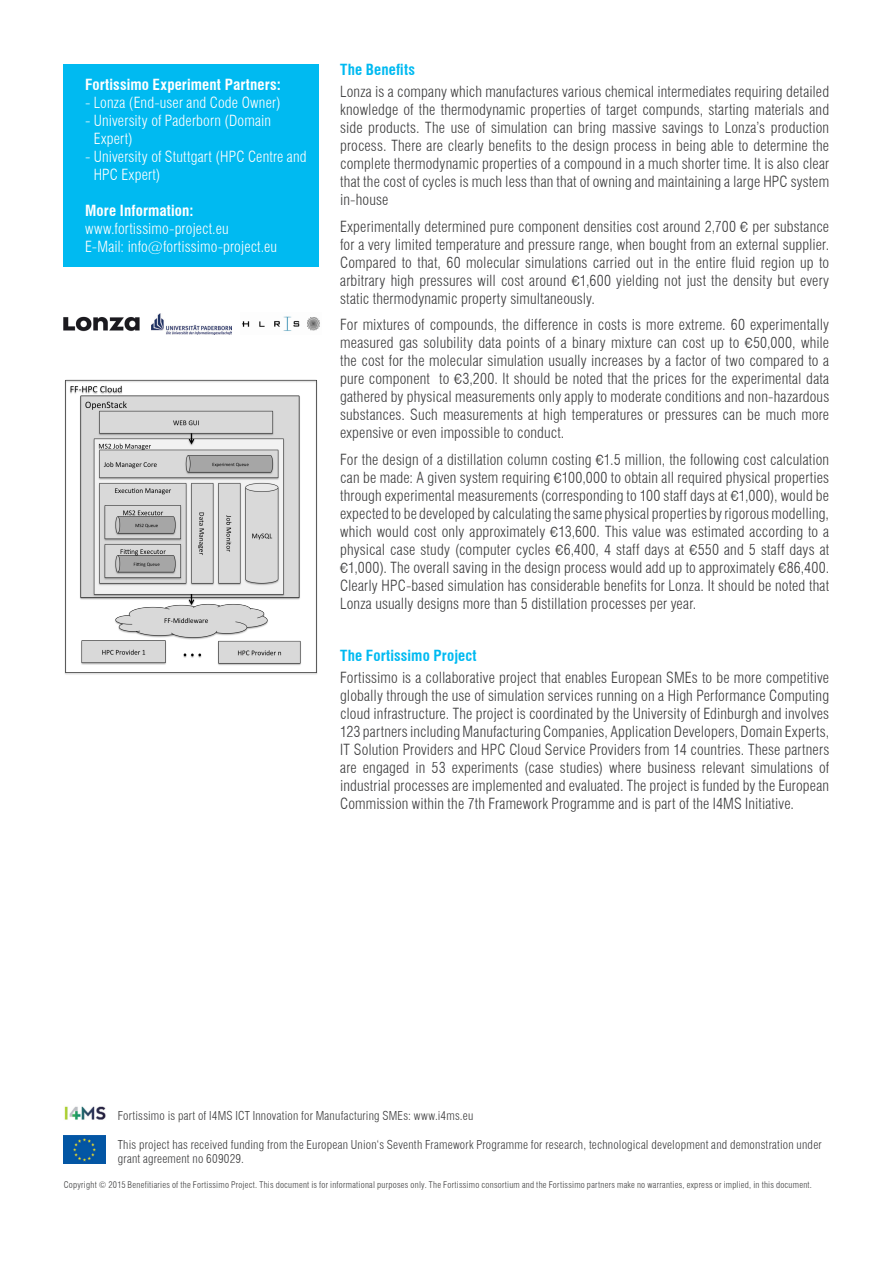
<style>
.page{position:relative;width:893px;height:1263px;background:#fff}
.page>*{position:absolute;margin:0;border:0;box-sizing:border-box;transform-origin:0 0}
.glavno_besedilo{font:300 condensed 15px/18px "Swiss 721 BT";letter-spacing:.01em;color:#3e3e3f;text-align:justify}
.belo_besedilo{font:300 condensed 15px/18px "Swiss 721 BT";letter-spacing:.01em;color:#fff}
.t1{font:700 condensed 15px "Swiss 721 BT";letter-spacing:.01em;color:#fff}
.naslov_2{font:700 condensed 15px "Swiss 721 BT";letter-spacing:.01em;color:#00baf1}
.t2{font:300 condensed 12px/14.4px "Swiss 721 BT";letter-spacing:.02em;color:#3e3e3f}
.t3{font:300 condensed 9px "Swiss 721 BT";letter-spacing:.03em;color:#3e3e3f}
.s1{font-stretch:normal}
</style>
<div class="page">
<div style="left:64px;top:64px;width:255px;height:202px;background:#00baf1"></div>
<img style="left:64px;top:1135px;width:42px;height:28px">
<img style="left:64px;top:1106px;width:42px;height:14px">
<img style="left:63px;top:316px;width:77px;height:16px">
<img style="left:151px;top:313px;width:81px;height:21px">
<img style="left:242px;top:316px;width:78px;height:15px">
<img style="left:64px;top:379px;width:254px;height:296px">
<p class="t1" style="left:85px;top:75px;width:197px">Fortissimo Experiment Partners:</p>
<p class="belo_besedilo" style="left:85px;top:93px;width:197px">- Lonza (End-user and Code Owner)</p>
<p class="belo_besedilo" style="left:94px;top:111px;width:179px;text-indent:-9px">- University of Paderborn (Domain<br>Expert)</p>
<p class="belo_besedilo" style="left:94px;top:147px;width:214px;text-indent:-9px">- University of Stuttgart (HPC Centre and<br>HPC Expert)</p>
<p class="t1" style="left:85px;top:201px;width:110px">More Information:</p>
<p class="belo_besedilo" style="left:85px;top:219px;width:145px">www.fortissimo-project.eu</p>
<p class="belo_besedilo" style="left:85px;top:237px;width:194px">E-Mail: info@fortissimo-project.eu</p>
<p class="naslov_2" style="left:340px;top:61px;width:76px">The Benefits</p>
<p class="glavno_besedilo" style="left:340px;top:83px;width:491px">Lonza is a company which manufactures various chemical intermediates requiring detailed knowledge of the thermodynamic properties of target compunds, starting materials and side products. The use of simulation can bring massive savings to Lonza’s production process. There are clearly benefits to the design process in being able to determine the complete thermodynamic properties of a compound in a much shorter time. It is also clear that the cost of cycles is much less than that of owning and maintaining a large HPC system in-house</p>
<p class="glavno_besedilo" style="left:340px;top:217px;width:491px">Experimentally determined pure component densities cost around 2,700 <span class="s1">€</span> per substance for a very limited temperature and pressure range, when bought from an external supplier.<br>Compared to that, 60 molecular simulations carried out in the entire fluid region up to arbitrary high pressures will cost around <span class="s1">€</span>1,600 yielding not just the density but every static thermodynamic property simultaneously.</p>
<p class="glavno_besedilo" style="left:340px;top:316px;width:491px">For mixtures of compounds, the difference in costs is more extreme. 60 experimentally measured gas solubility data points of a binary mixture can cost up to <span class="s1">€</span>50,000, while the cost for the molecular simulation usually increases by a factor of two compared to a pure component to <span class="s1">€</span>3,200. It should be noted that the prices for the experimental data gathered by physical measurements only apply to moderate conditions and non-hazardous substances. Such measurements at high temperatures or pressures can be much more expensive or even impossible to conduct.</p>
<p class="glavno_besedilo" style="left:340px;top:450px;width:490px">For the design of a distillation column costing <span class="s1">€</span>1.5 million, the following cost calculation can be made: A given system requiring <span class="s1">€</span>100,000 to obtain all required physical properties through experimental measurements (corresponding to 100 staff days at <span class="s1">€</span>1,000), would be expected to be developed by calculating the same physical properties by rigorous modelling, which would cost only approximately <span class="s1">€</span>13,600. This value was estimated according to a physical case study (computer cycles <span class="s1">€</span>6,400, 4 staff days at <span class="s1">€</span>550 and 5 staff days at <span class="s1">€</span>1,000). The overall saving in the design process would add up to approximately <span class="s1">€</span>86,400.<br>Clearly HPC-based simulation has considerable benefits for Lonza. It should be noted that Lonza usually designs more than 5 distillation processes per year.</p>
<p class="naslov_2" style="left:340px;top:647px;width:138px">The Fortissimo Project</p>
<p class="glavno_besedilo" style="left:340px;top:669px;width:491px">Fortissimo is a collaborative project that enables European SMEs to be more competitive globally through the use of simulation services running on a High Performance Computing cloud infrastructure. The project is coordinated by the University of Edinburgh and involves 123 partners including Manufacturing Companies, Application Developers, Domain Experts, IT Solution Providers and HPC Cloud Service Providers from 14 countries. These partners are engaged in 53 experiments (case studies) where business relevant simulations of industrial processes are implemented and evaluated. The project is funded by the European Commission within the 7th Framework Programme and is part of the I4MS Initiative.</p>
<p class="t2" style="left:118px;top:1108px;width:357px">Fortissimo is part of I4MS ICT Innovation for Manufacturing SMEs: www.i4ms.eu</p>
<p class="t2" style="left:118px;top:1137px;width:705px">This project has received funding from the European Union‘s Seventh Framework Programme for research, technological development and demonstration under grant agreement no 609029.</p>
<p class="t3" style="left:64px;top:1180px;width:750px">Copyright © 2015 Benefitiaries of the Fortissimo Project. This document is for informational purposes only. The Fortissimo consortium and the Fortissimo partners make no warranties, express or implied, in this document.</p>
</div>
